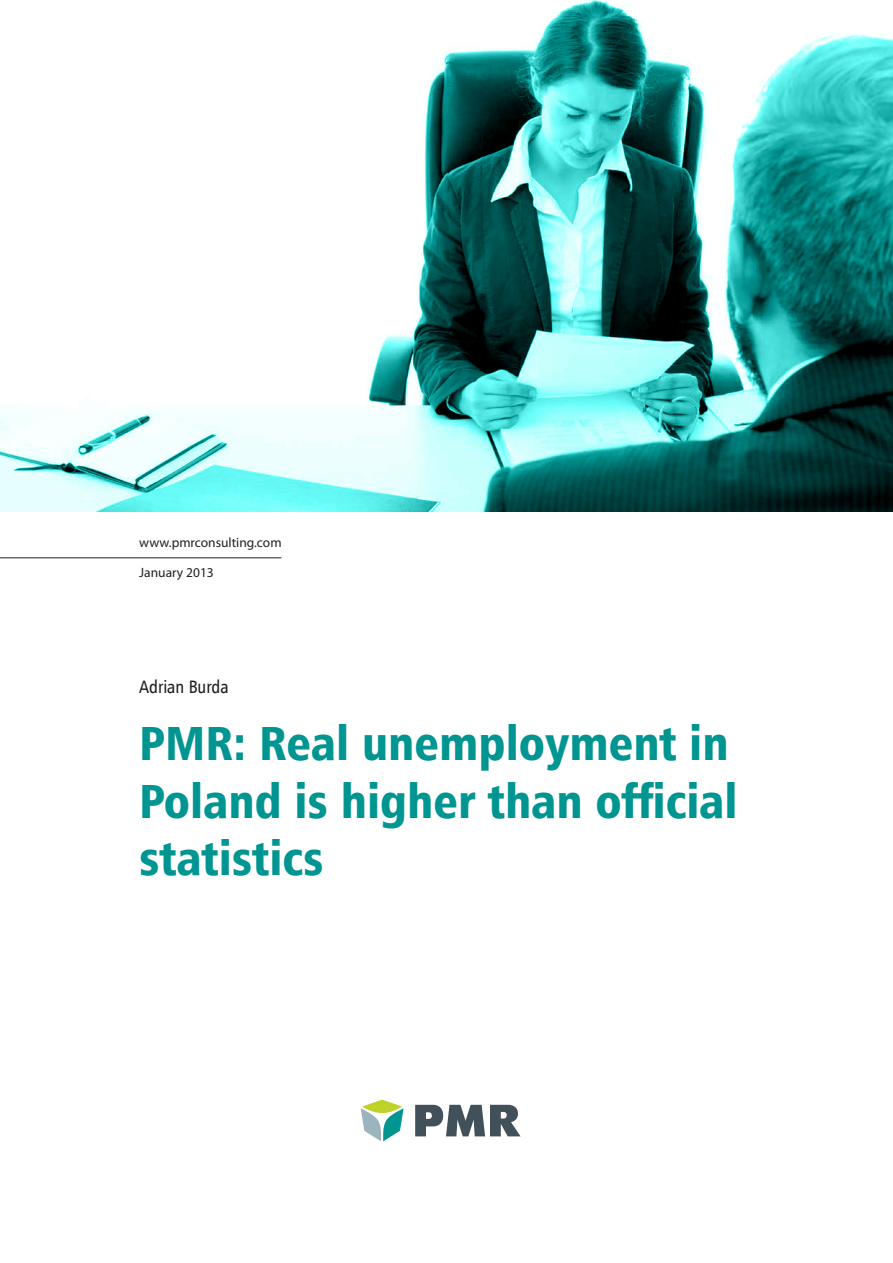
<style>
.page{position:relative;width:893px;height:1263px;background:#fff}
.page>*{position:absolute;margin:0;border:0;box-sizing:border-box;transform-origin:0 0}
.t1{font:48px/57.6px "Humnst 777 Blk Cn EU";color:#009591}
.t2{font:18px "Humnst 777 Cn EU";color:#231f20}
.t3{font:13.5px/29.7px "Myriad Pro";color:#231f20}
</style>
<div class="page">
<svg style="left:0;top:0;width:893px;height:511px"></svg>
<svg style="left:415px;top:1105px;width:106px;height:31px"></svg>
<svg style="left:361px;top:1099px;width:43px;height:42px"></svg>
<hr style="left:0;top:558px;width:281px;height:1px;background:#231f20">
<p class="t3" style="left:139px;top:527px;width:144px">www.pmrconsulting.com<br>January 2013</p>
<p class="t2" style="left:139px;top:675px;width:91px">Adrian Burda</p>
<p class="t1" style="left:139px;top:715px;width:600px">PMR: Real unemployment in<br>Poland is higher than official statistics</p>
</div>
